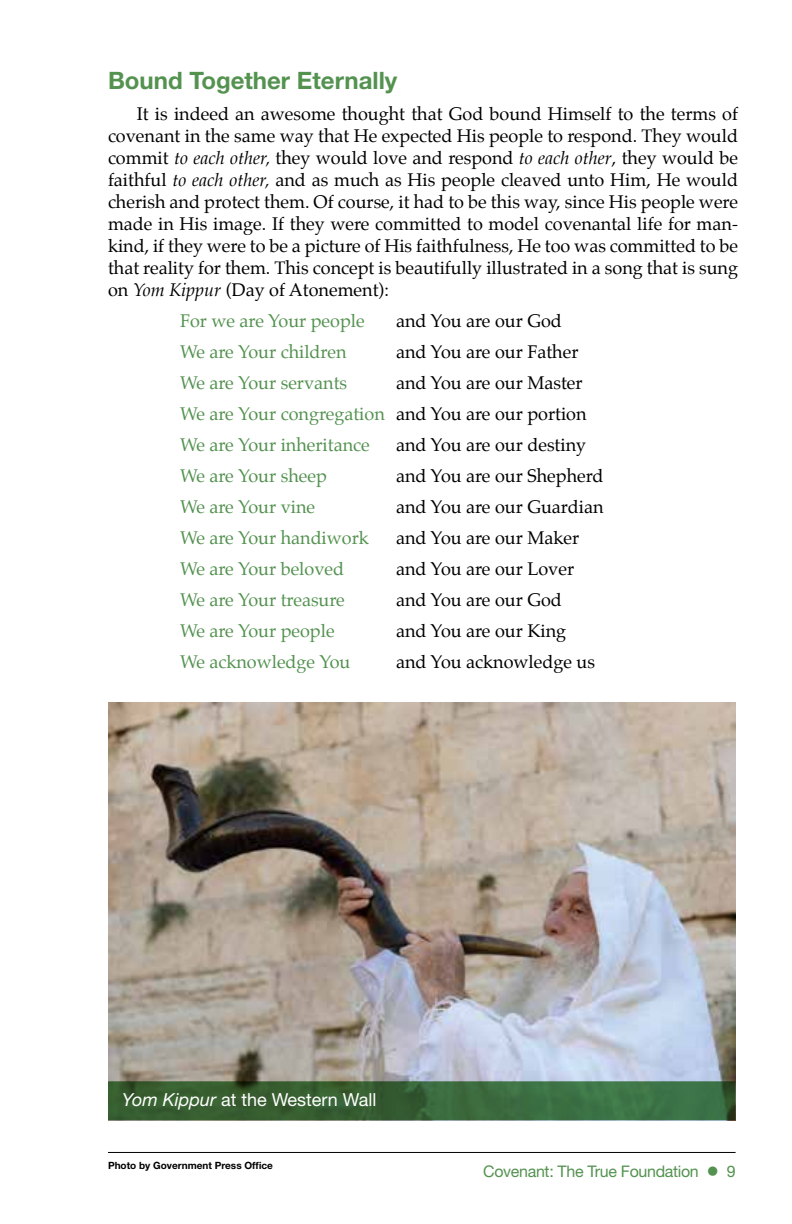
<style>
.page{position:relative;width:792px;height:1224px;background:#fff}
.page>*{position:absolute;margin:0;border:0;box-sizing:border-box;transform-origin:0 0}
.t1{font:700 24px "Helvetica Neue LT Std";color:#53924f}
.t2{font:18px/22px "Palatino CE";color:#000;text-align:justify}
.t3{font:18px/31px "Palatino CE";color:#53924f}
.t4{font:18px "Helvetica Neue LT Std";color:#fff}
.t5{font:16px "Helvetica Neue LT Std";letter-spacing:-.02em;color:#53924f}
.t6{font:700 10px "Helvetica Neue LT Std";color:#000}
.s1{font-style:italic}
.s2{color:#000}
</style>
<div class="page">
<hr style="left:108px;top:1152px;width:628px;height:1px;background:#000">
<img style="left:108px;top:703px;width:628px;height:378px">
<svg style="left:108px;top:1081px;width:628px;height:39px;background:#39663a"></svg>
<h1 class="t1" style="left:108px;top:66px;width:291px">Bound Together Eternally</h1>
<p class="t2" style="left:108px;top:105px;width:632px;text-indent:29px">It is indeed an awesome thought that God bound Himself to the terms of covenant in the same way that He expected His people to respond. They would commit <span class="s1">to each other,</span> they would love and respond <span class="s1">to each other</span>, they would be faithful <span class="s1">to each other,</span> and as much as His people cleaved unto Him, He would cherish and protect them. Of course, it had to be this way, since His people were made in His image. If they were committed to model covenantal life for man&shy;kind, if they were to be a picture of His faithfulness, He too was committed to be that reality for them. This concept is beautifully illustrated in a song that is sung on <span class="s1">Yom Kippur</span> (Day of Atonement):</p>
<p class="t3" style="left:180px;top:307px;width:186px">For we are Your people</p>
<p class="t2" style="left:396px;top:311px;width:167px">and You are our God</p>
<p class="t3" style="left:180px;top:338px;width:168px">We are Your children</p>
<p class="t2" style="left:396px;top:342px;width:184px">and You are our Father</p>
<p class="t3" style="left:180px;top:369px;width:169px">We are Your servants</p>
<p class="t3" style="left:180px;top:369px;width:408px;text-indent:216px"><span class="s2">and You are our Master<br></span>We are Your congregation <span class="s2">and You are our portion<br></span>We are Your inheritance</p>
<p class="t2" style="left:396px;top:435px;width:192px">and You are our destiny</p>
<p class="t3" style="left:180px;top:462px;width:148px">We are Your sheep</p>
<p class="t2" style="left:396px;top:466px;width:209px">and You are our Shepherd</p>
<p class="t3" style="left:180px;top:493px;width:137px">We are Your vine</p>
<p class="t2" style="left:396px;top:497px;width:209px">and You are our Guardian</p>
<p class="t3" style="left:180px;top:524px;width:190px">We are Your handiwork</p>
<p class="t2" style="left:396px;top:528px;width:185px">and You are our Maker</p>
<p class="t3" style="left:180px;top:555px;width:166px">We are Your beloved</p>
<p class="t2" style="left:396px;top:559px;width:180px">and You are our Lover</p>
<p class="t3" style="left:180px;top:586px;width:166px">We are Your treasure</p>
<p class="t2" style="left:396px;top:590px;width:167px">and You are our God</p>
<p class="t3" style="left:180px;top:617px;width:156px">We are Your people</p>
<p class="t2" style="left:396px;top:621px;width:172px">and You are our King</p>
<p class="t3" style="left:180px;top:648px;width:172px">We acknowledge You</p>
<p class="t2" style="left:396px;top:652px;width:200px">and You acknowledge us</p>
<p class="t4" style="left:122px;top:1089px;width:256px"><span class="s1">Yom Kippur</span> at the Western Wall</p>
<p class="t6" style="left:108px;top:1159px;width:167px">Photo by Government Press Office</p>
<p class="t5" style="left:483px;top:1161px;width:254px">Covenant: The True Foundation ● 9</p>
</div>
